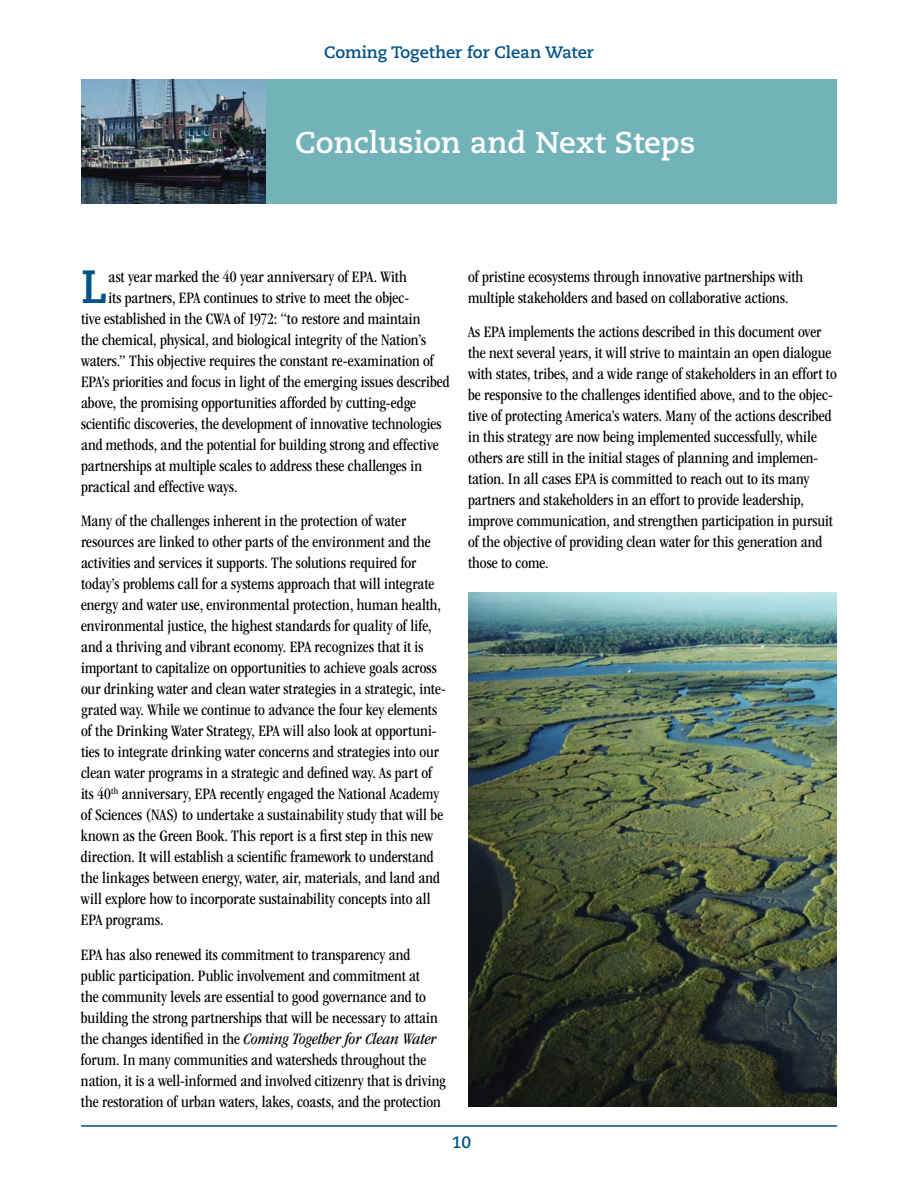
<style>
.page{position:relative;width:918px;height:1188px;background:#fff}
.page>*{position:absolute;margin:0;border:0;box-sizing:border-box;transform-origin:0 0}
.t1{font:700 46.5px "Caecilia LT Std";color:#005387}
.t2{font:700 30px "Caecilia LT Std";color:#fff}
.t3{font:condensed 16.5px/21px "ITC Garamond Std";color:#000}
.t4{font:700 16.5px "Caecilia LT Std";color:#005387}
.s1{font-style:italic}
</style>
<div class="page">
<hr style="left:81px;top:1125px;width:756px;height:2px;background:#005387">
<div style="left:95px;top:80px;width:742px;height:124px;background:#72b2b9"></div>
<img style="left:81px;top:80px;width:184px;height:124px">
<img style="left:468px;top:592px;width:369px;height:515px">
<p class="t4" style="left:324px;top:42px;width:271px">Coming Together for Clean Water</p>
<h2 class="t2" style="left:295px;top:125px;width:402px">Conclusion and Next Steps</h2>
<h1 class="t1" style="left:81px;top:259px;width:29px">L</h1>
<p class="t3" style="left:109px;top:266px;width:300px">ast year marked the 40 year anniversary of EPA. With</p>
<p class="t3" style="left:109px;top:287px;width:302px">its partners, EPA continues to strive to meet the objec-</p>
<p class="t3" style="left:81px;top:308px;width:341px">tive established in the CWA of 1972: “to restore and maintain</p>
<p class="t3" style="left:81px;top:329px;width:347px">the chemical, physical, and biological integrity of the Nation’s</p>
<p class="t3" style="left:81px;top:350px;width:355px">waters.” This objective requires the constant re-examination of</p>
<p class="t3" style="left:81px;top:371px;width:370px">EPA’s priorities and focus in light of the emerging issues described</p>
<p class="t3" style="left:81px;top:392px;width:337px">above, the promising opportunities afforded by cutting-edge</p>
<p class="t3" style="left:81px;top:413px;width:362px">scientific discoveries, the development of innovative technologies</p>
<p class="t3" style="left:81px;top:434px;width:359px">and methods, and the potential for building strong and effective</p>
<p class="t3" style="left:81px;top:455px;width:343px">partnerships at multiple scales to address these challenges in</p>
<p class="t3" style="left:81px;top:476px;width:158px">practical and effective ways.</p>
<p class="t3" style="left:81px;top:511px;width:366px">Many of the challenges inherent in the protection of water resources are linked to other parts of the environment and the activities and services it supports. The solutions required for today’s problems call for a systems approach that will integrate energy and water use, environmental protection, human health, environmental justice, the highest standards for quality of life, and a thriving and vibrant economy. EPA recognizes that it is important to capitalize on opportunities to achieve goals across our drinking water and clean water strategies in a strategic, inte&shy;grated way. While we continue to advance the four key elements of the Drinking Water Strategy, EPA will also look at opportuni&shy;ties to integrate drinking water concerns and strategies into our clean water programs in a strategic and defined way. As part of its 40<sup>th</sup> anniversary, EPA recently engaged the National Academy of Sciences (NAS) to undertake a sustainability study that will be known as the Green Book. This report is a first step in this new direction. It will establish a scientific framework to understand the linkages between energy, water, air, materials, and land and will explore how to incorporate sustainability concepts into all EPA programs.</p>
<p class="t3" style="left:81px;top:944px;width:366px">EPA has also renewed its commitment to transparency and public participation. Public involvement and commitment at<br>the community levels are essential to good governance and to building the strong partnerships that will be necessary to attain the changes identified in the <span class="s1">Coming Together for Clean Water </span>forum. In many communities and watersheds throughout the nation, it is a well-informed and involved citizenry that is driving the restoration of urban waters, lakes, coasts, and the protection</p>
<p class="t3" style="left:468px;top:266px;width:337px">of pristine ecosystems through innovative partnerships with multiple stakeholders and based on collaborative actions.</p>
<p class="t3" style="left:468px;top:322px;width:370px">As EPA implements the actions described in this document over the next several years, it will strive to maintain an open dialogue with states, tribes, and a wide range of stakeholders in an effort to be responsive to the challenges identified above, and to the objec&shy;tive of protecting America’s waters. Many of the actions described in this strategy are now being implemented successfully, while others are still in the initial stages of planning and implemen&shy;tation. In all cases EPA is committed to reach out to its many partners and stakeholders in an effort to provide leadership, improve communication, and strengthen participation in pursuit of the objective of providing clean water for this generation and those to come.</p>
<p class="t4" style="left:452px;top:1132px;width:21px">10</p>
</div>
